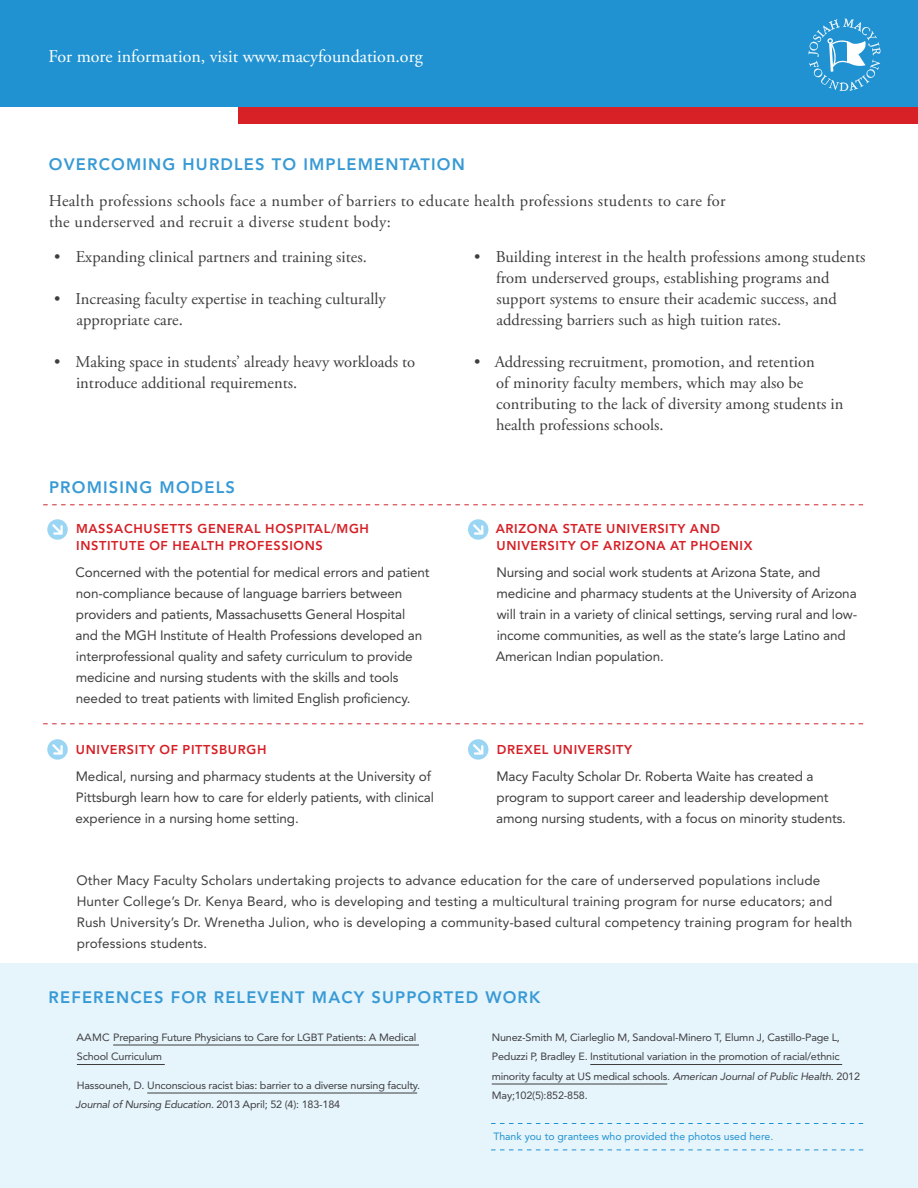
<style>
.page{position:relative;width:918px;height:1188px;background:#fff}
.page>*{position:absolute;margin:0;border:0;box-sizing:border-box;transform-origin:0 0}
.t1{font:18px "Adobe Garamond Pro";color:#fff}
.t2{font:16.5px/21px "Adobe Garamond Pro";color:#3e3e3f}
.t3{font:16.5px/21px "Adobe Garamond Pro";letter-spacing:.02em;color:#3e3e3f}
.t4{font:800 16.5px "Avenir LT Std";letter-spacing:.07em;color:#389ad5}
.t5{font:13.5px/21px "Avenir LT Std";letter-spacing:-.01em;color:#3e3e3f}
.t6{font:13.5px/21px "Avenir LT Std";letter-spacing:.01em;color:#3e3e3f}
.t7{font:800 12.75px/16.5px "Avenir LT Std";letter-spacing:.05em;color:#d62027}
.t8{font:10.5px/19.5px "Avenir LT Std";letter-spacing:-.02em;color:#3e3e3f}
.t9{font:10.5px "Avenir LT Std";color:#1f92d1}
.s1{font-style:italic}
</style>
<div class="page">
<div style="left:239px;top:106px;width:679px;height:18px;background:#d82027"></div>
<div style="left:0;top:0;width:918px;height:106px;background:#2092d1"></div>
<div style="left:0;top:963px;width:918px;height:225px;background:#e6f4fc"></div>
<svg style="left:809px;top:19px;width:71px;height:72px"></svg>
<svg style="left:47px;top:519px;width:21px;height:21px"></svg>
<svg style="left:47px;top:739px;width:21px;height:21px"></svg>
<hr style="left:113px;top:1045px;width:306px;height:1px;background:#3e3e3f">
<hr style="left:77px;top:1064px;width:88px;height:1px;background:#3e3e3f">
<hr style="left:147px;top:1093px;width:270px;height:1px;background:#3e3e3f">
<hr style="left:590px;top:1064px;width:252px;height:1px;background:#3e3e3f">
<hr style="left:492px;top:1084px;width:175px;height:1px;background:#3e3e3f">
<svg style="left:468px;top:519px;width:21px;height:21px"></svg>
<svg style="left:468px;top:739px;width:21px;height:21px"></svg>
<svg style="left:43px;top:724px;width:820px;height:1px"></svg>
<svg style="left:43px;top:505px;width:820px;height:1px"></svg>
<svg style="left:491px;top:1123px;width:372px;height:1px"></svg>
<svg style="left:491px;top:1150px;width:372px;height:1px"></svg>
<h1 class="t1" style="left:48px;top:46px;width:376px">For more information, visit www.macyfoundation.org</h1>
<p class="t4" style="left:49px;top:154px;width:417px">OVERCOMING HURDLES TO IMPLEMENTATION</p>
<p class="t3" style="left:49px;top:191px;width:679px">Health professions schools face a number of barriers to educate health professions students to care for the underserved and recruit a diverse student body:</p>
<p class="t2" style="left:54px;top:247px;width:314px">• Expanding clinical partners and training sites.</p>
<p class="t2" style="left:76px;top:289px;width:311px;text-indent:-22px">• Increasing faculty expertise in teaching culturally appropriate care.</p>
<p class="t2" style="left:76px;top:352px;width:341px;text-indent:-22px">• Making space in students’ already heavy workloads to introduce additional requirements.</p>
<p class="t2" style="left:496px;top:247px;width:371px;text-indent:-22px">• Building interest in the health professions among students from underserved groups, establishing programs and support systems to ensure their academic success, and addressing barriers such as high tuition rates.</p>
<p class="t2" style="left:496px;top:352px;width:349px;text-indent:-22px">• Addressing recruitment, promotion, and retention<br>of minority faculty members, which may also be contributing to the lack of diversity among students in health professions schools.</p>
<p class="t4" style="left:49px;top:477px;width:187px">PROMISING MODELS</p>
<p class="t7" style="left:76px;top:521px;width:294px;text-indent:77px">SETTS GENERAL HOSPITAL/MG H<br>INSTITUTE OF HEALTH PROFESSIONS</p>
<p class="t5" style="left:76px;top:562px;width:356px">Concerned with the potential for medical errors and patient non-compliance because of language barriers between providers and patients, Massachusetts General Hospital and the MGH Institute of Health Professions developed an interprofessional quality and safety curriculum to provide medicine and nursing students with the skills and tools needed to treat patients with limited English proficiency.</p>
<p class="t7" style="left:76px;top:741px;width:190px">UNIVERSITY OF PITTSBU RGH</p>
<p class="t5" style="left:76px;top:766px;width:360px">Medical, nursing and pharmacy students at the University of<br>Pittsburgh learn how to care for elderly patients, with clinical experience in a nursing home setting.</p>
<p class="t7" style="left:76px;top:521px;width:59px">MASSACHU</p>
<p class="t7" style="left:496px;top:521px;width:258px">ARIZONA STATE UNIVERSITY AND<br>UNIVERSITY OF ARIZONA AT PHOENIX</p>
<p class="t5" style="left:496px;top:562px;width:363px">Nursing and social work students at Arizona State, and medicine and pharmacy students at the University of Arizona will train in a variety of clinical settings, serving rural and low&shy;income communities, as well as the state’s large Latino and American Indian population.</p>
<p class="t7" style="left:497px;top:741px;width:137px">DREXEL UNIVERSITY</p>
<p class="t5" style="left:496px;top:766px;width:351px">Macy Faculty Scholar Dr. Roberta Waite has created a program to support career and leadership development among nursing students, with a focus on minority students.</p>
<p class="t6" style="left:76px;top:870px;width:778px">Other Macy Faculty Scholars undertaking projects to advance education for the care of underserved populations include Hunter College’s Dr. Kenya Beard, who is developing and testing a multicultural training program for nurse educators; and Rush University’s Dr. Wrenetha Julion, who is developing a community-based cultural competency training program for health professions students.</p>
<p class="t4" style="left:49px;top:987px;width:346px">REFERENCES FOR RELEVENT MACY SUPP</p>
<p class="t4" style="left:418px;top:987px;width:124px">ORTED WORK</p>
<p class="t8" style="left:76px;top:1027px;width:342px">AAMC Preparing Future Physicians to Care for LGBT Patients: A Medical<br>School Curriculum</p>
<p class="t8" style="left:75px;top:1075px;width:346px">Hassouneh, D. Unconscious racist bias: barrier to a diverse nursing faculty.<br><span class="s1">Journal of Nursing Education</span>. 2013 April; 52 (4): 183-184</p>
<p class="t8" style="left:492px;top:1027px;width:370px">Nunez-Smith M, Ciarleglio M, Sandoval-Minero T, Elumn J, Castillo-Page L, Peduzzi P, Bradley E. Institutional variation in the promotion of racial/ethnic minority faculty at US medical schools. <span class="s1">American Journal of Public Health</span>. 2012<br>May;102(5):852-858.</p>
<p class="t9" style="left:493px;top:1131px;width:282px">Thank you to grantees who provided the photos used here.</p>
</div>
